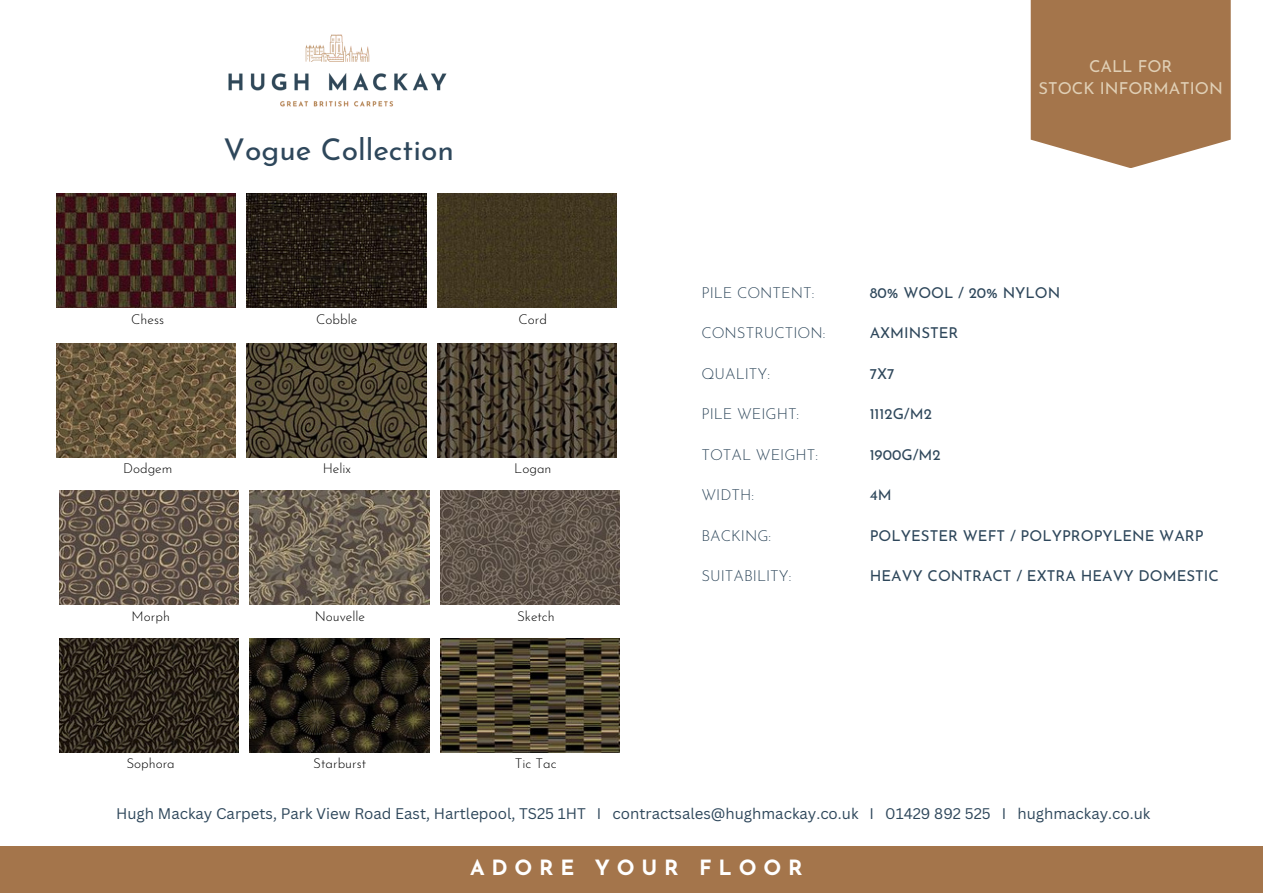
<style>
.page{position:relative;width:1263px;height:894px;background:#fff}
.page>*{position:absolute;margin:0;border:0;box-sizing:border-box;transform-origin:0 0}
.t1{font:30px "Josefin Sans";color:#2e475b}
.t2{font:700 21px "Josefin Sans";letter-spacing:.325em;color:#fff}
.t3{font:16.5px/22.5px "Josefin Sans";color:#e0cfb5;text-align:center}
.t4{font:15px "Canva Sans";color:#2e475b}
.t5{font:15px "Josefin Sans";color:#2e475b}
.t6{font:300 15px "Josefin Sans";color:#2e475b}
.t7{font:300 13.5px "Josefin Sans";color:#000}
</style>
<div class="page">
<img style="left:56px;top:194px;width:179px;height:113px">
<img style="left:246px;top:194px;width:180px;height:113px">
<img style="left:438px;top:194px;width:179px;height:113px">
<svg style="left:1031px;top:0;width:200px;height:168px"></svg>
<img style="left:228px;top:34px;width:219px;height:73px">
<div style="left:0;top:846px;width:1263px;height:46px;background:#a4754b"></div>
<img style="left:247px;top:343px;width:180px;height:114px">
<img style="left:57px;top:343px;width:178px;height:114px">
<img style="left:438px;top:343px;width:179px;height:114px">
<img style="left:60px;top:491px;width:178px;height:113px">
<img style="left:250px;top:491px;width:180px;height:113px">
<img style="left:441px;top:491px;width:179px;height:113px">
<img style="left:59px;top:638px;width:179px;height:113px">
<img style="left:249px;top:638px;width:180px;height:113px">
<img style="left:441px;top:638px;width:179px;height:113px">
<h3 class="t7" style="left:131px;top:313px;width:34px">Chess</h3>
<p class="t1" style="left:224px;top:137px;width:232px">Vogue Collection</p>
<h3 class="t7" style="left:316px;top:313px;width:43px">Cobble</h3>
<h3 class="t7" style="left:518px;top:313px;width:30px">Cord</h3>
<h3 class="t7" style="left:123px;top:463px;width:51px">Dodgem</h3>
<h3 class="t7" style="left:323px;top:463px;width:30px">Helix</h3>
<h3 class="t7" style="left:514px;top:463px;width:39px">Logan</h3>
<h3 class="t7" style="left:132px;top:610px;width:40px">Morph</h3>
<h3 class="t7" style="left:315px;top:610px;width:52px">Nouvelle</h3>
<h3 class="t7" style="left:517px;top:610px;width:39px">Sketch</h3>
<h3 class="t7" style="left:126px;top:757px;width:50px">Sophora</h3>
<h4 class="t7" style="left:313px;top:757px;width:54px">Starburst</h4>
<h2 class="t7" style="left:515px;top:757px;width:43px">Tic Tac</h2>
<h3 class="t3" style="left:1039px;top:56px;width:186px">CALL FOR<br>STOCK INFORMATION</h3>
<p class="t6" style="left:701px;top:286px;width:115px">PILE CONTENT:</p>
<p class="t6" style="left:701px;top:327px;width:126px">CONSTRUCTION:</p>
<p class="t6" style="left:701px;top:367px;width:70px">QUALITY:</p>
<p class="t6" style="left:701px;top:408px;width:99px">PILE WEIGHT:</p>
<p class="t6" style="left:701px;top:448px;width:118px">TOTAL WEIGHT:</p>
<p class="t6" style="left:701px;top:489px;width:54px">WIDTH:</p>
<p class="t6" style="left:701px;top:529px;width:71px">BACKING:</p>
<p class="t6" style="left:701px;top:570px;width:92px">SUITABILITY:</p>
<p class="t5" style="left:870px;top:286px;width:192px">80% WOOL / 20% NYLON</p>
<p class="t5" style="left:870px;top:327px;width:90px">AXMINSTER</p>
<p class="t5" style="left:870px;top:367px;width:26px">7X7</p>
<h3 class="t5" style="left:870px;top:408px;width:64px">1112G/M2</h3>
<h3 class="t5" style="left:870px;top:448px;width:72px">1900G/M2</h3>
<h3 class="t5" style="left:870px;top:489px;width:23px">4M</h3>
<h3 class="t5" style="left:870px;top:529px;width:335px">POLYESTER WEFT / POLYPROPYLENE WARP</h3>
<h3 class="t5" style="left:870px;top:570px;width:351px">HEAVY CONTRACT / EXTRA HEAVY DOMESTIC</h3>
<h3 class="t4" style="left:116px;top:802px;width:1036px">Hugh Mackay Carpets, Park View Road East, Hartlepool, TS25 1HT I contractsales@hughmackay.co.uk I 01429 892 525 I hughmackay.co.uk</h3>
<h1 class="t2" style="left:470px;top:858px;width:334px">ADORE YOUR FLOOR</h1>
</div>
